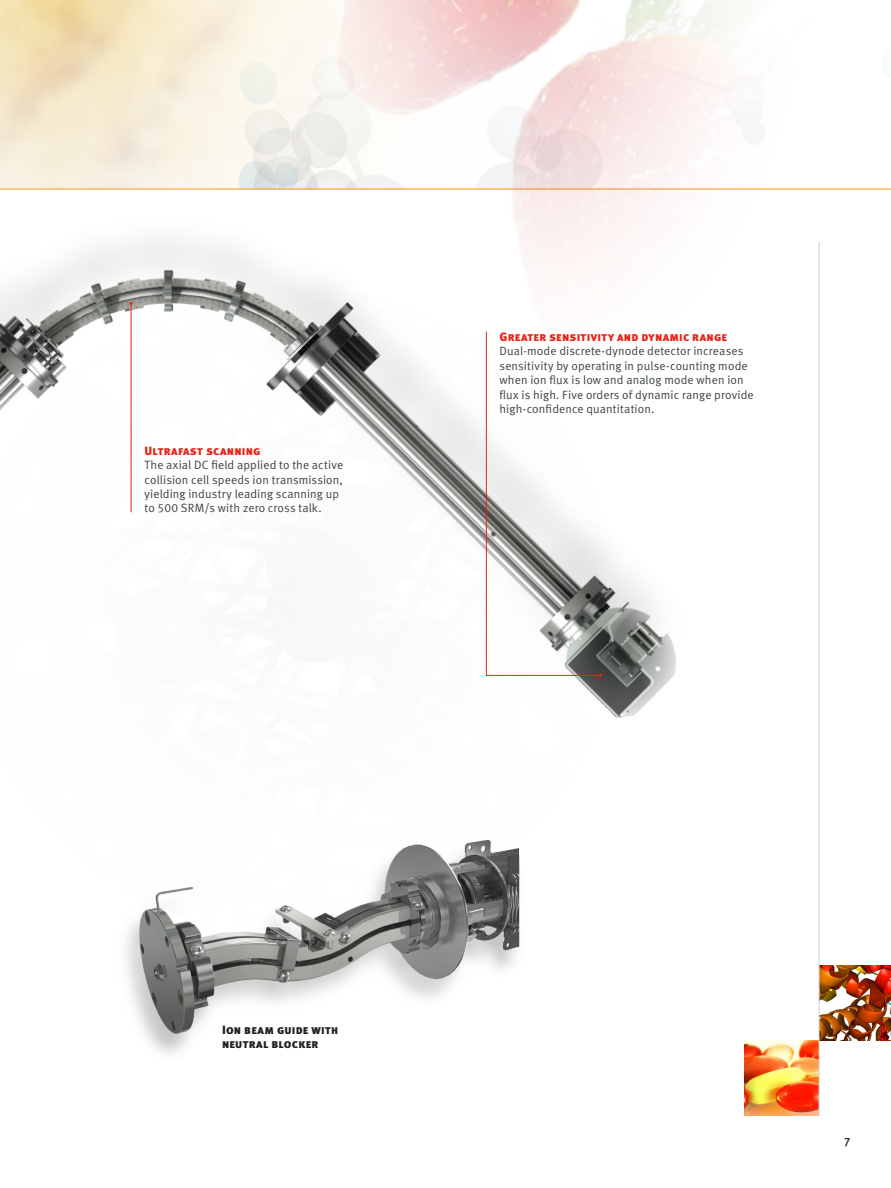
<style>
.page{position:relative;width:891px;height:1188px;background:#fff}
.page>*{position:absolute;margin:0;border:0;box-sizing:border-box;transform-origin:0 0}
.t1{font:12px/14.4px "Meta Normal LF";letter-spacing:.01em;color:#3d4543}
.t2{font:12px "Meta Black LF Caps";letter-spacing:.02em;color:#e72419}
.t3{font:12px/14.4px "Meta Black LF Caps";letter-spacing:.02em;color:#231f20}
.t4{font:12px "Meta Medium LF";color:#231f20}
</style>
<div class="page">
<img style="left:869px;top:966px;width:22px;height:74px">
<hr style="left:0;top:189px;width:891px;height:1px;background:#f7971d">
<img style="left:0;top:0;width:869px;height:1116px">
<img style="left:216px;top:0;width:626px;height:438px">
<hr style="left:131px;top:303px;width:1px;height:209px;background:#e72419">
<svg style="left:486px;top:331px;width:116px;height:346px"></svg>
<p class="t2" style="left:145px;top:443px;width:118px">Ultrafast scanning</p>
<p class="t1" style="left:145px;top:458px;width:200px">The axial DC field applied to the active collision cell speeds ion transmission, yielding industry leading scanning up to 500 SRM/s with zero cross talk.</p>
<p class="t2" style="left:500px;top:330px;width:229px">Greater sensitivity and dynamic range</p>
<p class="t1" style="left:499px;top:344px;width:256px">Dual-mode discrete-dynode detector increases sensitivity by operating in pulse-counting mode when ion flux is low and analog mode when ion flux is high. Five orders of dynamic range provide high-confidence quantitation.</p>
<p class="t3" style="left:222px;top:1022px;width:118px">Ion beam guide with neutral blocker</p>
<p class="t4" style="left:844px;top:1135px;width:8px">7</p>
</div>
